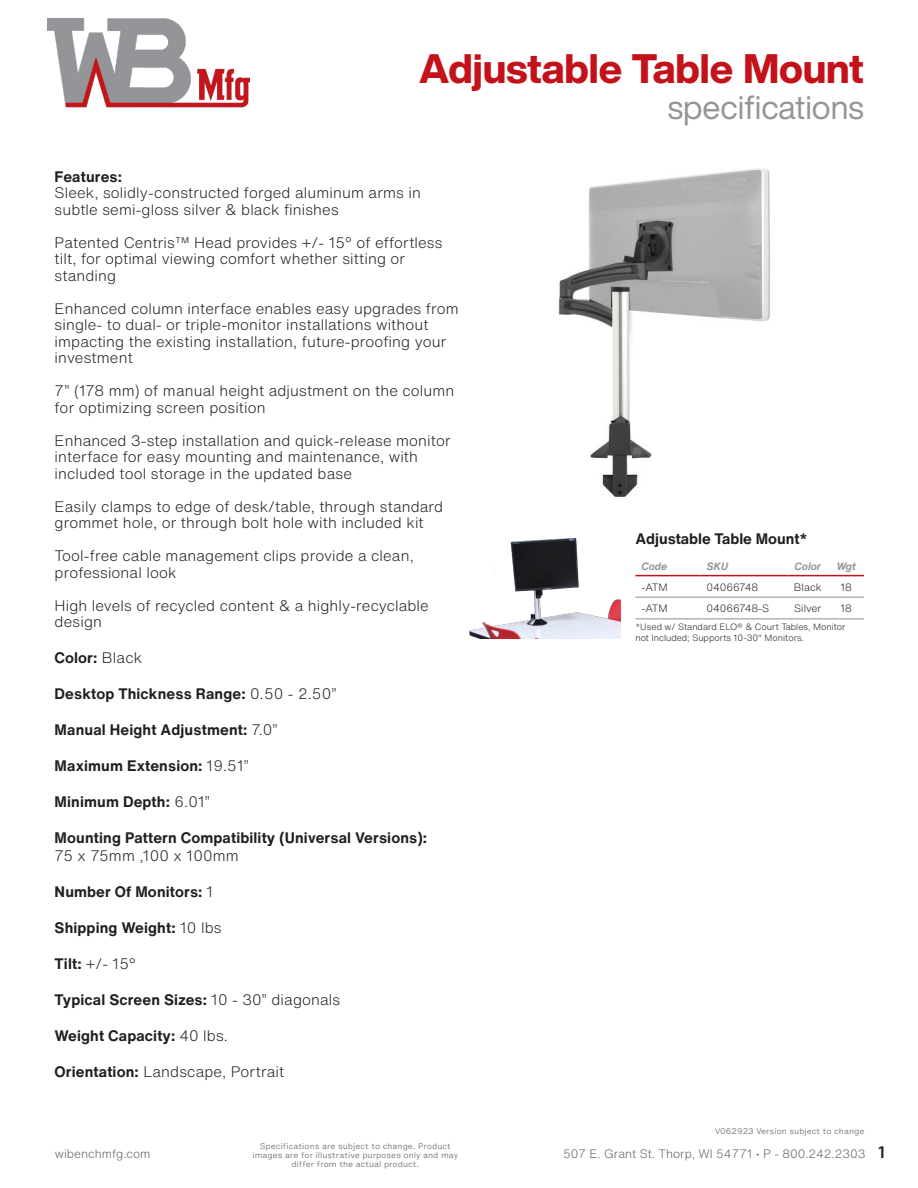
<style>
.page{position:relative;width:918px;height:1188px;background:#fff}
.page>*{position:absolute;margin:0;border:0;box-sizing:border-box;transform-origin:0 0}
.t1{font:800 40.5px "Helvetica Now Display";color:#c4121a}
.t2{font:33px "Helvetica Now Display";color:#939598}
.t3{font:600 18px "Myriad Pro";color:#231f20}
.Address{font:300 15px/16.5px "Helvetica Now Text";letter-spacing:.01em;color:#231f20}
.Address-2{font:700 15px "Helvetica Now Text";letter-spacing:.01em;color:#231f20}
.t4{font:300 12px "Helvetica Now Text";color:#636366}
.t5{font:300 10.5px "Helvetica Now Text";color:#231f20}
.t6{font:italic 700 10.5px "Helvetica Now Text";color:#939598}
.Address-3{font:300 9px "Helvetica Now Text";color:#231f20}
.t7{font:300 7.5px/9px "Helvetica Now Micro";color:#636366;text-align:center}
.s1{font-weight:300}
.s2{font-weight:700}
</style>
<div class="page">
<img style="left:47px;top:18px;width:202px;height:90px">
<hr style="left:635px;top:596px;width:65px;height:2px;background:#b2b3b7">
<hr style="left:700px;top:596px;width:88px;height:2px;background:#b2b3b7">
<hr style="left:788px;top:596px;width:40px;height:2px;background:#b2b3b7">
<hr style="left:828px;top:596px;width:36px;height:2px;background:#b2b3b7">
<hr style="left:635px;top:575px;width:65px;height:1px;background:#c4121a">
<hr style="left:700px;top:575px;width:88px;height:1px;background:#c4121a">
<hr style="left:788px;top:575px;width:40px;height:1px;background:#c4121a">
<hr style="left:828px;top:575px;width:36px;height:1px;background:#c4121a">
<hr style="left:635px;top:618px;width:65px;height:2px;background:#b2b3b7">
<hr style="left:700px;top:618px;width:88px;height:2px;background:#b2b3b7">
<hr style="left:788px;top:618px;width:40px;height:2px;background:#b2b3b7">
<hr style="left:828px;top:618px;width:36px;height:2px;background:#b2b3b7">
<img style="left:469px;top:538px;width:151px;height:101px">
<img style="left:558px;top:168px;width:212px;height:329px">
<p class="t1" style="left:419px;top:40px;width:446px">Adjustable Table Mount</p>
<p class="Address-2" style="left:55px;top:165px;width:69px">Features:</p>
<p class="Address" style="left:55px;top:184px;width:368px">Sleek, solidly-constructed forged aluminum arms in subtle semi-gloss silver &amp; black finishes</p>
<p class="Address" style="left:55px;top:233px;width:389px">Patented Centris™ Head provides +/- 15° of effortless tilt, for optimal viewing comfort whether sitting or standing</p>
<p class="Address" style="left:55px;top:299px;width:406px">Enhanced column interface enables easy upgrades from single- to dual- or triple-monitor installations without impacting the existing installation, future-proofing your investment</p>
<p class="Address" style="left:55px;top:382px;width:401px">7” (178 mm) of manual height adjustment on the column for optimizing screen position</p>
<p class="Address" style="left:55px;top:431px;width:398px">Enhanced 3-step installation and quick-release monitor interface for easy mounting and maintenance, with included tool storage in the updated base</p>
<p class="Address" style="left:55px;top:497px;width:390px">Easily clamps to edge of desk/table, through standard grommet hole, or through bolt hole with included kit</p>
<p class="Address" style="left:55px;top:547px;width:361px">Tool-free cable management clips provide a clean, professional look</p>
<p class="Address" style="left:55px;top:596px;width:376px">High levels of recycled content &amp; a highly-recyclable design</p>
<p class="Address-2" style="left:55px;top:646px;width:89px">Color: <span class="s1">Black</span></p>
<p class="Address-2" style="left:55px;top:682px;width:283px">Desktop Thickness Range: <span class="s1">0.50 - 2.50”</span></p>
<p class="Address-2" style="left:55px;top:718px;width:225px">Manual Height Adjustment: <span class="s1">7.0”</span></p>
<p class="Address-2" style="left:55px;top:754px;width:196px">Maximum Extension: <span class="s1">19.51”</span></p>
<p class="Address-2" style="left:55px;top:790px;width:157px">Minimum Depth: <span class="s1">6.01”</span></p>
<p class="Address-2" style="left:55px;top:826px;width:374px">Mounting Pattern Compatibility (Universal Versions):</p>
<p class="Address" style="left:55px;top:847px;width:186px">75 x 75mm ,100 x 100mm</p>
<p class="Address-2" style="left:55px;top:880px;width:160px">Number Of Monitors: <span class="s1">1</span></p>
<p class="Address-2" style="left:55px;top:916px;width:168px">Shipping Weight: <span class="s1">10 lbs</span></p>
<p class="Address" style="left:55px;top:955px;width:83px"><span class="s2">Tilt:</span> +/- 15°</p>
<p class="Address-2" style="left:55px;top:988px;width:287px">Typical Screen Sizes: <span class="s1">10 - 30” diagonals</span></p>
<p class="Address-2" style="left:55px;top:1024px;width:175px">Weight Capacity: <span class="s1">40 lbs.</span></p>
<p class="Address" style="left:55px;top:1063px;width:231px"><span class="s2">Orientation:</span> Landscape, Portrait</p>
<p class="t2" style="left:668px;top:84px;width:198px">specifications</p>
<p class="Address-2" style="left:635px;top:528px;width:174px">Adjustable Table Mount*</p>
<p class="t6" style="left:641px;top:558px;width:27px">Code</p>
<p class="t6" style="left:706px;top:558px;width:24px">SKU</p>
<p class="t6" style="left:795px;top:558px;width:28px">Color</p>
<p class="t6" style="left:836px;top:558px;width:21px">Wgt</p>
<p class="t5" style="left:641px;top:579px;width:28px">-ATM</p>
<p class="t5" style="left:706px;top:579px;width:53px">04066748</p>
<p class="t5" style="left:794px;top:579px;width:29px">Black</p>
<p class="t5" style="left:840px;top:579px;width:13px">18</p>
<p class="t5" style="left:641px;top:601px;width:28px">-ATM</p>
<p class="t5" style="left:706px;top:601px;width:64px">04066748-S</p>
<p class="t5" style="left:794px;top:601px;width:29px">Silver</p>
<p class="t5" style="left:840px;top:601px;width:13px">18</p>
<p class="Address-3" style="left:635px;top:620px;width:212px">*Used w/ Standard ELO® &amp; Court Tables, Monitor</p>
<p class="Address-3" style="left:635px;top:631px;width:170px">not Included; Supports 10-30" Monitors.</p>
<p class="t7" style="left:715px;top:1127px;width:151px">V062923 Version subject to change</p>
<p class="t7" style="left:252px;top:1142px;width:207px">Specifications are subject to change. Product images are for illustrative purposes only and may differ from the actual product.</p>
<p class="t3" style="left:877px;top:1140px;width:11px">1</p>
<p class="t4" style="left:55px;top:1145px;width:97px">wibenchmfg.com</p>
<p class="t4" style="left:563px;top:1145px;width:304px">507 E. Grant St. Thorp, WI 54771 • P - 800.242.2303</p>
</div>
